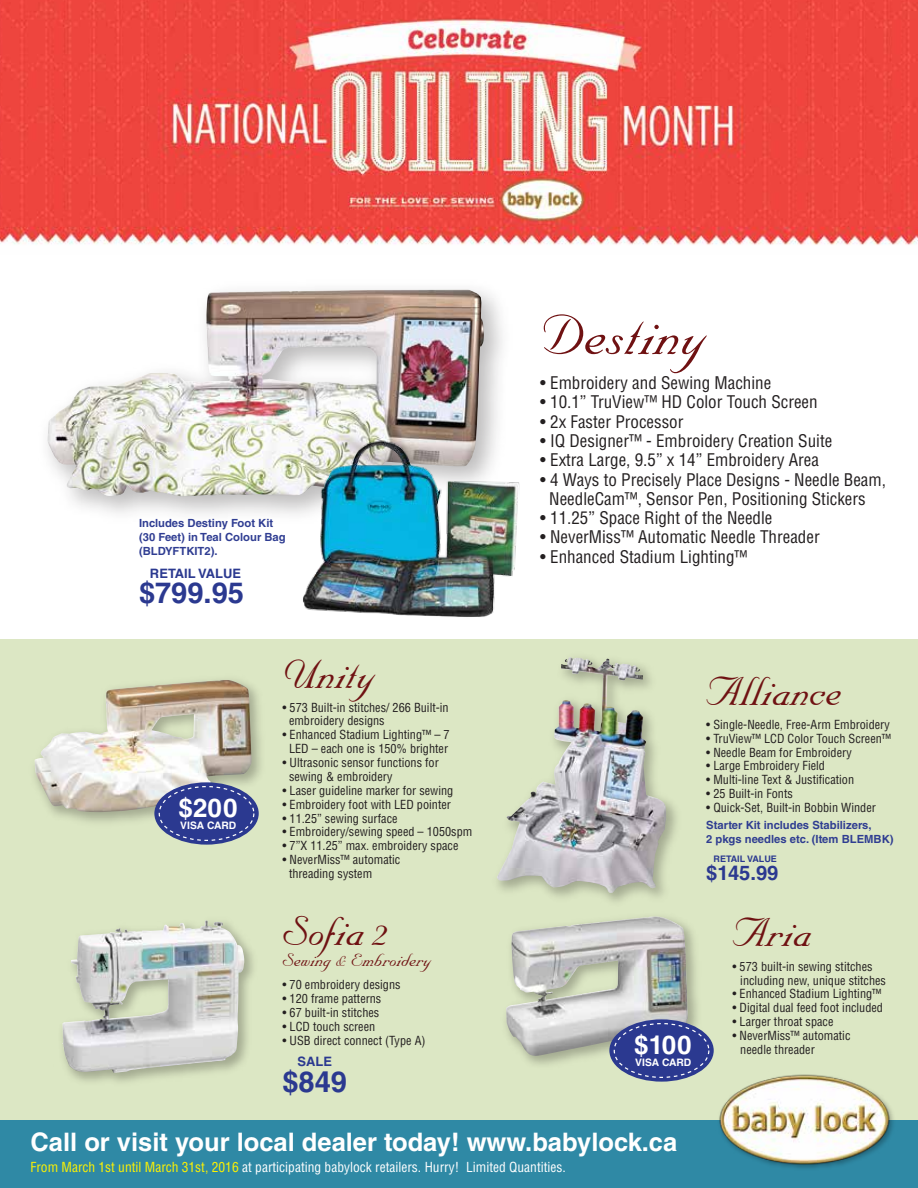
<style>
.page{position:relative;width:918px;height:1188px;background:#fff}
.page>*{position:absolute;margin:0;border:0;box-sizing:border-box;transform-origin:0 0}
.t1{font:66.75px "Nuptial Script";color:#6f1112}
.t2{font:48px "Nuptial Script";color:#6f1112}
.t3{font:700 29.1px "Helvetica LT Std";color:#2b3990}
.t4{font:700 25.95px "Helvetica LT Std";letter-spacing:.02em;color:#fff}
.t5{font:700 25.5px "Helvetica LT Std";color:#fff}
.t6{font:21px "Nuptial Script";color:#6f1112}
.t7{font:700 20.25px "Helvetica LT Std";color:#2b3990}
.t8{font:condensed 17.1px/19.4px "Helvetica LT Std";color:#231f20}
.t9{font:condensed 13.5px "Helvetica LT Std";color:#fff}
.t10{font:700 12.9px "Helvetica LT Std";color:#2b3990}
.t11{font:condensed 12.3px/14px "Helvetica LT Std";color:#231f20}
.t12{font:700 11.25px/14.1px "Helvetica LT Std";color:#2b3990}
.t13{font:700 10.35px "Helvetica LT Std";color:#fff}
.t14{font:700 9px "Helvetica LT Std";color:#2b3990}
.s1{color:#fff200}
</style>
<div class="page">
<div style="left:0;top:639px;width:918px;height:488px;background:#dce7c4"></div>
<div style="left:0;top:1120px;width:918px;height:68px;background:#2f89a5"></div>
<img style="left:719px;top:1074px;width:175px;height:94px">
<img style="left:497px;top:657px;width:169px;height:236px">
<img style="left:62px;top:921px;width:182px;height:152px">
<img style="left:506px;top:916px;width:182px;height:140px">
<img style="left:34px;top:679px;width:227px;height:148px">
<img style="left:35px;top:680px;width:217px;height:132px">
<img style="left:47px;top:290px;width:437px;height:206px">
<div style="left:154px;top:782px;width:105px;height:63px;background:#2b3990;border-radius:50%"></div>
<div style="left:159px;top:786px;width:95px;height:55px;border:1px dashed #fff;border-radius:50%"></div>
<div style="left:609px;top:1019px;width:105px;height:63px;background:#2b3990;border-radius:50%"></div>
<div style="left:614px;top:1023px;width:95px;height:55px;border:1px dashed #fff;border-radius:50%"></div>
<img style="left:263px;top:436px;width:257px;height:181px">
<img style="left:0;top:0;width:918px;height:245px">
<p class="t12" style="left:139px;top:516px;width:148px">Includes Destiny Foot Kit (30 Feet) in Teal Colour Bag (BLDYFTKIT2).</p>
<p class="t10" style="left:150px;top:565px;width:93px">RETAIL VALUE</p>
<h3 class="t3" style="left:139px;top:575px;width:106px">$799.95</h3>
<h3 class="t4" style="left:179px;top:792px;width:60px">$200</h3>
<p class="t13" style="left:180px;top:819px;width:58px">VISA CARD</p>
<h2 class="t2" style="left:282px;top:648px;width:95px">Unity</h2>
<p class="t11" style="left:289px;top:700px;width:161px;text-indent:-7px">• 573 Built-in stitches/ 266 Built-in embroidery designs</p>
<p class="t11" style="left:282px;top:728px;width:169px;text-align:center">• Enhanced Stadium Lighting™ – 7<br>LED – each one is 150% brighter</p>
<p class="t11" style="left:289px;top:756px;width:151px;text-indent:-7px">• Ultrasonic sensor functions for sewing &amp; embroidery</p>
<p class="t11" style="left:282px;top:783px;width:172px">• Laser guideline marker for sewing</p>
<p class="t11" style="left:282px;top:797px;width:170px">• Embroidery foot with LED pointer</p>
<p class="t11" style="left:282px;top:811px;width:117px">• 11.25” sewing surface</p>
<p class="t11" style="left:282px;top:825px;width:191px">• Embroidery/sewing speed – 1050spm</p>
<p class="t11" style="left:282px;top:839px;width:177px">• 7”X 11.25” max. embroidery space</p>
<p class="t11" style="left:289px;top:853px;width:113px;text-indent:-7px">• NeverMiss™ automatic threading system</p>
<h2 class="t2" style="left:282px;top:905px;width:108px">Sofia 2</h2>
<p class="t11" style="left:282px;top:977px;width:120px">• 70 embroidery designs</p>
<p class="t11" style="left:282px;top:991px;width:100px">• 120 frame patterns</p>
<p class="t11" style="left:282px;top:1005px;width:98px">• 67 built-in stitches</p>
<p class="t11" style="left:282px;top:1019px;width:94px">• LCD touch screen</p>
<p class="t11" style="left:282px;top:1033px;width:145px">• USB direct connect (Type A)</p>
<h3 class="t3" style="left:282px;top:1064px;width:66px">$849</h3>
<h3 class="t6" style="left:282px;top:949px;width:151px">Sewing &amp; Embroidery</h3>
<p class="t10" style="left:298px;top:1054px;width:36px">SALE</p>
<h1 class="t1" style="left:540px;top:298px;width:168px">Destiny</h1>
<h3 class="t8" style="left:540px;top:373px;width:233px">• Embroidery and Sewing Machine</h3>
<h3 class="t8" style="left:540px;top:392px;width:279px">• 10.1” TruView™ HD Color Touch Screen</h3>
<h3 class="t8" style="left:540px;top:412px;width:145px">• 2x Faster Processor</h3>
<h3 class="t8" style="left:540px;top:431px;width:294px">• IQ Designer™ - Embroidery Creation Suite</h3>
<h3 class="t8" style="left:540px;top:450px;width:280px">• Extra Large, 9.5” x 14” Embroidery Area</h3>
<h3 class="t8" style="left:549px;top:470px;width:338px;text-indent:-9px">• 4 Ways to Precisely Place Designs - Needle Beam,<br>NeedleCam™, Sensor Pen, Positioning Stickers</h3>
<h3 class="t8" style="left:540px;top:508px;width:234px">• 11.25” Space Right of the Needle</h3>
<h3 class="t8" style="left:540px;top:527px;width:281px">• NeverMiss™ Automatic Needle Threader</h3>
<h3 class="t8" style="left:540px;top:547px;width:209px">• Enhanced Stadium Lighting™</h3>
<h2 class="t2" style="left:706px;top:665px;width:137px">Alliance</h2>
<p class="t11" style="left:706px;top:717px;width:185px">• Single-Needle, Free-Arm Embroidery</p>
<p class="t11" style="left:706px;top:731px;width:186px">• TruView™ LCD Color Touch Screen™</p>
<p class="t11" style="left:706px;top:745px;width:147px">• Needle Beam for Embroidery</p>
<p class="t11" style="left:706px;top:759px;width:120px">• Large Embroidery Field</p>
<p class="t11" style="left:706px;top:773px;width:149px">• Multi-line Text &amp; Justification</p>
<p class="t11" style="left:706px;top:787px;width:88px">• 25 Built-in Fonts</p>
<p class="t11" style="left:706px;top:801px;width:171px">• Quick-Set, Built-in Bobbin Winder</p>
<p class="t12" style="left:706px;top:818px;width:189px">Starter Kit includes Stabilizers,<br>2 pkgs needles etc. (Item BLEMBK)</p>
<p class="t14" style="left:714px;top:853px;width:65px">RETAIL VALUE</p>
<h3 class="t4" style="left:634px;top:1029px;width:59px">$100</h3>
<p class="t13" style="left:635px;top:1056px;width:58px">VISA CARD</p>
<h3 class="t7" style="left:706px;top:860px;width:74px">$145.99</h3>
<h2 class="t2" style="left:732px;top:905px;width:81px">Aria</h2>
<p class="t11" style="left:740px;top:959px;width:147px;text-indent:-8px">• 573 built-in sewing stitches including new, unique stitches</p>
<p class="t11" style="left:732px;top:987px;width:150px">• Enhanced Stadium Lighting™</p>
<p class="t11" style="left:732px;top:1001px;width:152px">• Digital dual feed foot included</p>
<p class="t11" style="left:732px;top:1015px;width:102px">• Larger throat space</p>
<p class="t11" style="left:740px;top:1029px;width:112px;text-indent:-8px">• NeverMiss™ automatic needle threader</p>
<h3 class="t5" style="left:30px;top:1126px;width:648px">Call or visit your local dealer today! www.babylock.ca</h3>
<p class="t9" style="left:30px;top:1159px;width:537px"><span class="s1">From March 1st until March 31st, 2016</span> at participating babylock retailers. Hurry! Limited Quantities.</p>
</div>
